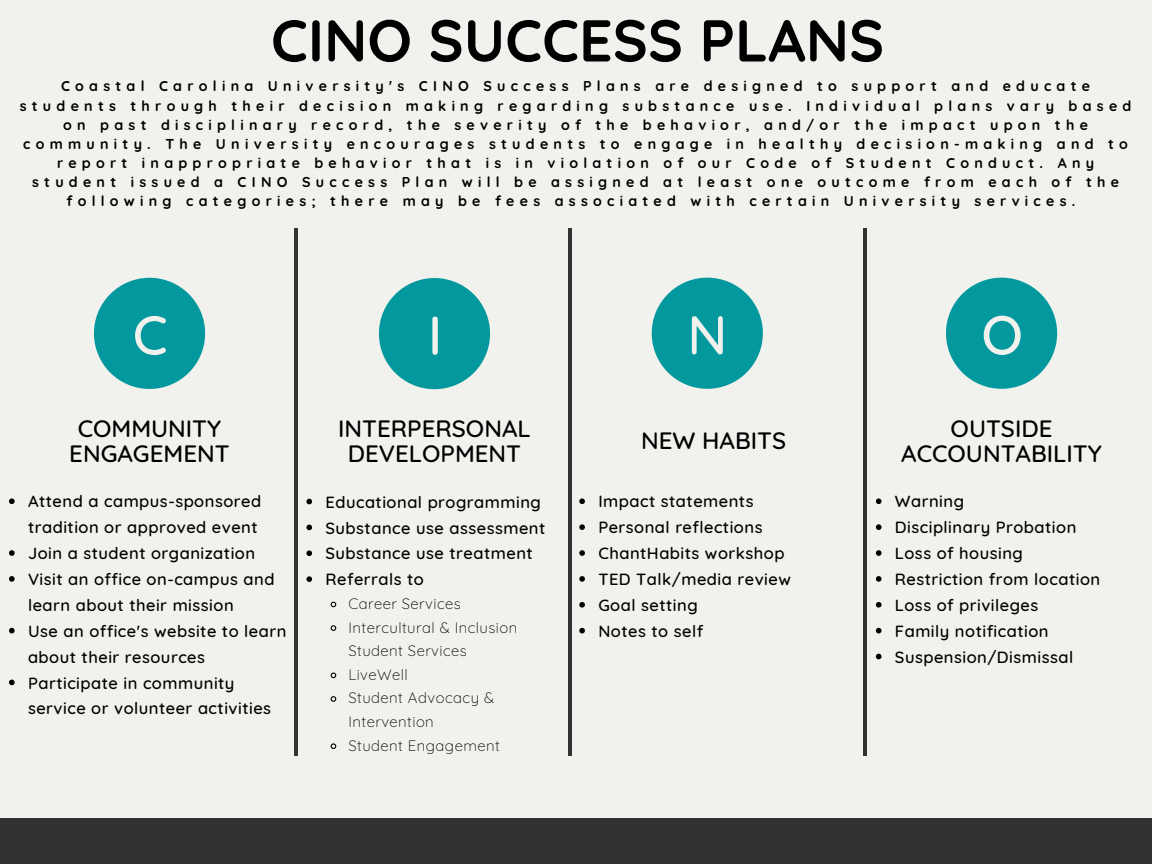
<style>
.page{position:relative;width:1152px;height:864px;background:#f1f2ed}
.page>*{position:absolute;margin:0;border:0;box-sizing:border-box;transform-origin:0 0}
.t1{font:700 58.95px "Quicksand";color:#000}
.t2{font:500 54.6px "Quicksand";color:#f1f2ed}
.t3{font:500 24.15px/24.8px "Quicksand";color:#000;text-align:center}
.t4{font:500 16.5px/25.8px "Quicksand";letter-spacing:.03em;color:#000}
.t5{font:300 15px/23.7px "Quicksand";letter-spacing:.03em;color:#000}
.t6{font:700 14.25px "Quicksand";letter-spacing:.37em;color:#000}
</style>
<div class="page">
<svg style="left:94px;top:278px;width:111px;height:111px"></svg>
<hr style="left:294px;top:228px;width:3px;height:528px;background:#323232">
<svg style="left:9px;top:498px;width:6px;height:6px"></svg>
<svg style="left:9px;top:550px;width:6px;height:6px"></svg>
<svg style="left:9px;top:576px;width:6px;height:6px"></svg>
<svg style="left:9px;top:628px;width:6px;height:5px"></svg>
<svg style="left:9px;top:680px;width:6px;height:5px"></svg>
<svg style="left:379px;top:278px;width:111px;height:111px"></svg>
<svg style="left:306px;top:499px;width:6px;height:5px"></svg>
<svg style="left:306px;top:525px;width:6px;height:5px"></svg>
<svg style="left:306px;top:550px;width:6px;height:6px"></svg>
<svg style="left:306px;top:576px;width:6px;height:6px"></svg>
<svg style="left:330px;top:601px;width:7px;height:7px"></svg>
<svg style="left:330px;top:625px;width:7px;height:6px"></svg>
<svg style="left:330px;top:672px;width:7px;height:7px"></svg>
<svg style="left:330px;top:696px;width:7px;height:6px"></svg>
<svg style="left:330px;top:743px;width:7px;height:6px"></svg>
<hr style="left:568px;top:228px;width:3px;height:528px;background:#323232">
<svg style="left:652px;top:278px;width:111px;height:111px"></svg>
<svg style="left:579px;top:498px;width:6px;height:6px"></svg>
<svg style="left:579px;top:524px;width:6px;height:6px"></svg>
<svg style="left:579px;top:550px;width:6px;height:6px"></svg>
<svg style="left:579px;top:576px;width:6px;height:6px"></svg>
<svg style="left:579px;top:602px;width:6px;height:6px"></svg>
<svg style="left:579px;top:628px;width:6px;height:5px"></svg>
<hr style="left:864px;top:228px;width:3px;height:528px;background:#323232">
<svg style="left:946px;top:278px;width:111px;height:111px"></svg>
<svg style="left:876px;top:498px;width:6px;height:6px"></svg>
<svg style="left:876px;top:524px;width:6px;height:6px"></svg>
<svg style="left:876px;top:550px;width:6px;height:6px"></svg>
<svg style="left:876px;top:576px;width:6px;height:6px"></svg>
<svg style="left:876px;top:602px;width:6px;height:6px"></svg>
<svg style="left:876px;top:628px;width:6px;height:5px"></svg>
<svg style="left:876px;top:654px;width:6px;height:5px"></svg>
<div style="left:0;top:818px;width:1152px;height:46px;background:#323232"></div>
<p class="t1" style="left:271px;top:3px;width:615px">CINO SUCCESS PLANS</p>
<p class="t6" style="left:61px;top:77px;width:1031px">Coastal Carolina University's CINO Success Plans are designed to support and educate</p>
<p class="t6" style="left:20px;top:96px;width:1113px">students through their decision making regarding substance use. Individual plans vary based</p>
<p class="t6" style="left:63px;top:115px;width:1026px">on past disciplinary record, the severity of the behavior, and/or the impact upon the</p>
<p class="t6" style="left:23px;top:135px;width:1106px">community. The University encourages students to engage in healthy decision-making and to</p>
<p class="t6" style="left:57px;top:154px;width:1039px">report inappropriate behavior that is in violation of our Code of Student Conduct. Any</p>
<p class="t6" style="left:32px;top:173px;width:1088px">student issued a CINO Success Plan will be assigned at least one outcome from each of the</p>
<p class="t6" style="left:66px;top:192px;width:1010px">following categories; there may be fees associated with certain University services.</p>
<p class="t2" style="left:133px;top:300px;width:36px">C</p>
<p class="t3" style="left:69px;top:416px;width:162px">COMMUNITY<br>ENGAGEMENT</p>
<p class="t4" style="left:28px;top:488px;width:235px">Attend a campus-sponsored tradition or approved event</p>
<p class="t4" style="left:28px;top:540px;width:229px">Join a student organization</p>
<p class="t4" style="left:28px;top:566px;width:248px">Visit an office on-campus and learn about their mission</p>
<p class="t4" style="left:28px;top:618px;width:260px">Use an office's website to learn about their resources</p>
<p class="t4" style="left:28px;top:670px;width:245px">Participate in community service or volunteer activities</p>
<p class="t2" style="left:428px;top:300px;width:16px">I</p>
<p class="t3" style="left:338px;top:416px;width:194px">INTERPERSONAL<br>DEVELOPMENT</p>
<p class="t4" style="left:325px;top:489px;width:217px">Educational programming</p>
<p class="t4" style="left:325px;top:515px;width:221px">Substance use assessment</p>
<p class="t4" style="left:325px;top:540px;width:209px">Substance use treatment</p>
<p class="t4" style="left:325px;top:566px;width:100px">Referrals to</p>
<p class="t5" style="left:348px;top:591px;width:114px">Career Services</p>
<p class="t5" style="left:348px;top:615px;width:170px">Intercultural &amp; Inclusion<br>Student Services</p>
<p class="t5" style="left:348px;top:662px;width:61px">LiveWell</p>
<p class="t5" style="left:348px;top:686px;width:147px">Student Advocacy &amp;<br>Intervention</p>
<p class="t5" style="left:348px;top:733px;width:153px">Student Engagement</p>
<p class="t2" style="left:687px;top:300px;width:41px">N</p>
<p class="t3" style="left:641px;top:428px;width:147px">NEW HABITS</p>
<p class="t4" style="left:598px;top:488px;width:157px">Impact statements</p>
<p class="t4" style="left:598px;top:514px;width:166px">Personal reflections</p>
<p class="t4" style="left:598px;top:540px;width:188px">ChantHabits workshop</p>
<p class="t4" style="left:598px;top:566px;width:194px">TED Talk/media review</p>
<p class="t4" style="left:598px;top:592px;width:101px">Goal setting</p>
<p class="t4" style="left:598px;top:618px;width:106px">Notes to self</p>
<p class="t2" style="left:981px;top:300px;width:43px">O</p>
<p class="t3" style="left:901px;top:416px;width:202px">OUTSIDE<br>ACCOUNTABILITY</p>
<p class="t4" style="left:895px;top:488px;width:71px">Warning</p>
<p class="t4" style="left:895px;top:514px;width:183px">Disciplinary Probation</p>
<p class="t4" style="left:895px;top:540px;width:130px">Loss of housing</p>
<p class="t4" style="left:895px;top:566px;width:207px">Restriction from location</p>
<p class="t4" style="left:895px;top:592px;width:145px">Loss of privileges</p>
<p class="t4" style="left:895px;top:618px;width:155px">Family notification</p>
<p class="t4" style="left:895px;top:644px;width:180px">Suspension/Dismissal</p>
</div>
